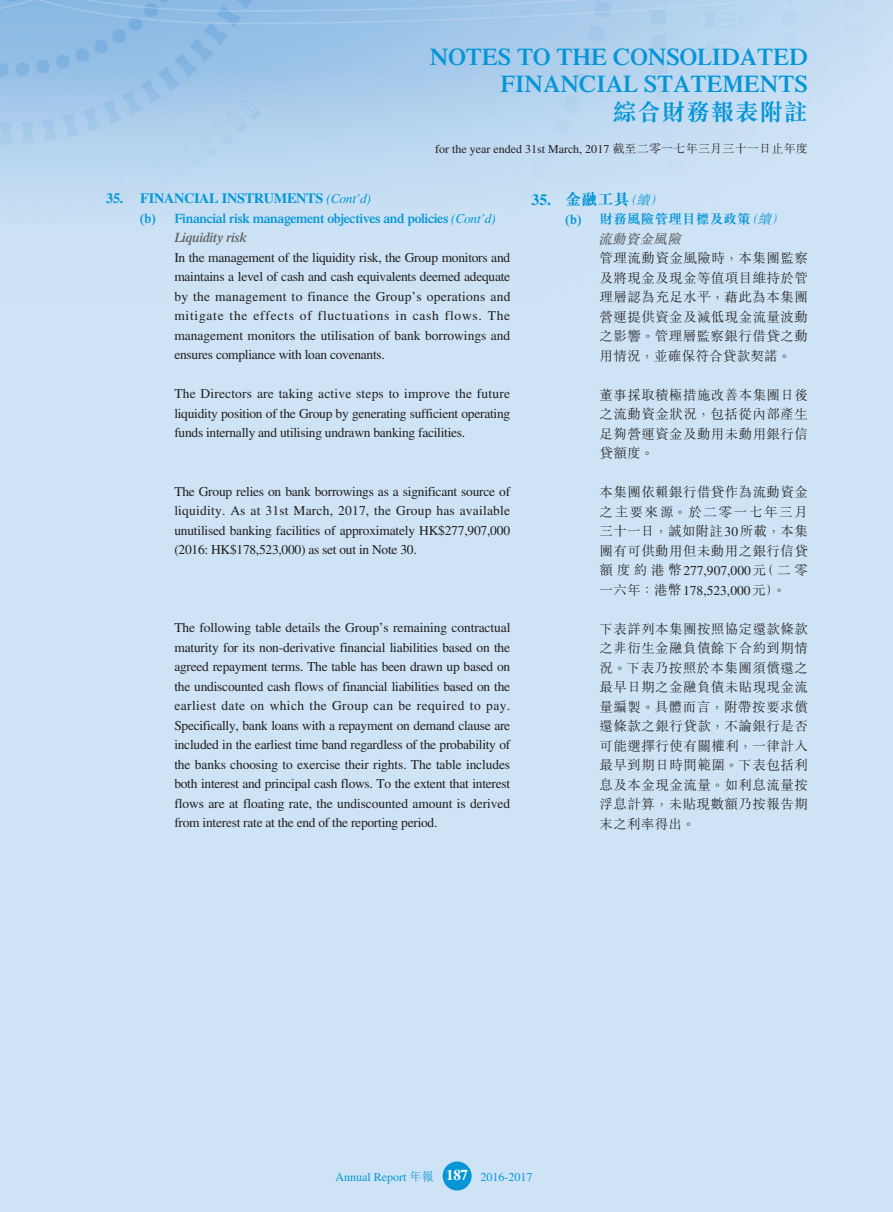
<style>
.page{position:relative;width:893px;height:1212px;background:#cee3f5}
.page>*{position:absolute;margin:0;border:0;box-sizing:border-box;transform-origin:0 0}
.t1{font:600 24px/27px "Times LT Std";color:#0696d7;text-align:right}
.t2{font:700 24px "M Sung HK";letter-spacing:.02em;color:#0696d7}
._001_H1_C{font:800 15.75px "M Sung HK";color:#0696d7}
._01_H1_E{font:700 14.25px "Times LT Std";letter-spacing:-.02em;color:#0696d7}
._00_txt_E{font:13.5px/19.5px "Times LT Std";letter-spacing:-.02em;color:#231f20;text-align:justify}
._000_txt_C{font:300 13.5px/19.5px "M Sung HK";letter-spacing:.03em;color:#231f20;text-align:justify}
._02_H2_E{font:600 13.5px "Times LT Std";letter-spacing:-.02em;color:#0696d7}
._002_H2_C{font:700 13.5px "M Sung HK";letter-spacing:.02em;color:#0696d7}
._03_H3_E{font:italic 600 13.5px "Times LT Std";letter-spacing:-.02em;color:#636366}
._003_H3_C{font:italic 500 13.5px "M Sung HK";color:#636366}
.t3{font:12px "Times LT Std";color:#231f20}
.t4{font:12px "Times LT Std";color:#0696d7}
.s1{font-family:"M Sung HK";font-weight:300}
.s2{font-family:"Times LT Std";font-weight:700}
.s3{font-weight:300;font-style:italic;font-size:13.5px}
.s4{font-family:"Times LT Std";font-weight:600}
.s5{font-weight:300;font-style:italic}
.s6{font-family:"Times LT Std";font-weight:400}
.s7{font-weight:400;font-style:italic;font-size:13.5px}
.s8{font-weight:400;font-style:italic}
.s9{font-weight:700;font-size:15px;color:#fff}
</style>
<div class="page">
<img style="left:0;top:0;width:866px;height:207px">
<div style="left:443px;top:1161px;width:29px;height:29px;background:#0696d7;border-radius:50%"></div>
<h1 class="t1" style="left:430px;top:43px;width:380px">NOTES TO THE CONSOLIDATED<br>FINANCIAL STATEMENTS</h1>
<h1 class="t2" style="left:613px;top:100px;width:197px">綜合財務報表附註</h1>
<p class="t3" style="left:435px;top:142px;width:374px">for the year ended 31st March, 2017 <span class="s1">截至二零一七年三月三十一日止年度</span></p>
<p class="_001_H1_C" style="left:531px;top:192px;width:137px"><span class="s2">35.</span> 金融工具<span class="s3">（續）</span></p>
<p class="_002_H2_C" style="left:566px;top:212px;width:224px"><span class="s4">(b)</span> 財務風險管理目標及政策<span class="s5">（續）</span></p>
<p class="_003_H3_C" style="left:598px;top:229px;width:88px">流動資金風險</p>
<p class="_000_txt_C" style="left:600px;top:248px;width:210px">管理流動資金風險時，本集團監察及將現金及現金等值項目維持於管理層認為充足水平，藉此為本集團營運提供資金及減低現金流量波動之影響。管理層監察銀行借貸之動用情況，並確保符合貸款契諾。</p>
<p class="_000_txt_C" style="left:600px;top:384px;width:210px">董事採取積極措施改善本集團日後之流動資金狀況，包括從內部產生足夠營運資金及動用未動用銀行信貸額度。</p>
<p class="_000_txt_C" style="left:600px;top:482px;width:210px">本集團依賴銀行借貸作為流動資金之主要來源。於二零一七年三月三十一日，誠如附註<span class="s6">30</span>所載，本集團有可供動用但未動用之銀行信貸額度約港幣<span class="s6">277,907,000</span>元（二零一六年：港幣<span class="s6">178,523,000</span>元）。</p>
<p class="_000_txt_C" style="left:600px;top:618px;width:210px">下表詳列本集團按照協定還款條款之非衍生金融負債餘下合約到期情況。下表乃按照於本集團須償還之最早日期之金融負債未貼現現金流量編製。具體而言，附帶按要求償還條款之銀行貸款，不論銀行是否可能選擇行使有關權利，一律計入最早到期日時間範圍。下表包括利息及本金現金流量。如利息流量按浮息計算，未貼現數額乃按報告期末之利率得出。</p>
<p class="_01_H1_E" style="left:106px;top:190px;width:266px">35. FINANCIAL INSTRUMENTS <span class="s7">(Cont’d)</span></p>
<p class="_02_H2_E" style="left:140px;top:210px;width:357px">(b) Financial risk management objectives and policies <span class="s8">(Cont’d)</span></p>
<p class="_03_H3_E" style="left:174px;top:230px;width:74px">Liquidity risk</p>
<p class="_00_txt_E" style="left:174px;top:247px;width:338px">In the management of the liquidity risk, the Group monitors and maintains a level of cash and cash equivalents deemed adequate by the management to finance the Group’s operations and mitigate the effects of fluctuations in cash flows. The management monitors the utilisation of bank borrowings and ensures compliance with loan covenants.</p>
<p class="_00_txt_E" style="left:174px;top:384px;width:337px">The Directors are taking active steps to improve the future liquidity position of the Group by generating sufficient operating funds internally and utilising undrawn banking facilities.</p>
<p class="_00_txt_E" style="left:174px;top:481px;width:337px">The Group relies on bank borrowings as a significant source of liquidity. As at 31st March, 2017, the Group has available unutilised banking facilities of approximately HK$277,907,000 (2016: HK$178,523,000) as set out in Note 30.</p>
<p class="_00_txt_E" style="left:174px;top:618px;width:338px">The following table details the Group’s remaining contractual maturity for its non-derivative financial liabilities based on the agreed repayment terms. The table has been drawn up based on the undiscounted cash flows of financial liabilities based on the earliest date on which the Group can be required to pay.<br>Specifically, bank loans with a repayment on demand clause are included in the earliest time band regardless of the probability of the banks choosing to exercise their rights. The table includes both interest and principal cash flows. To the extent that interest flows are at floating rate, the undiscounted amount is derived from interest rate at the end of the reporting period.</p>
<p class="t4" style="left:335px;top:1170px;width:198px">Annual Report <span class="s1">年報</span> <span class="s9">187</span> 2016-2017</p>
</div>
